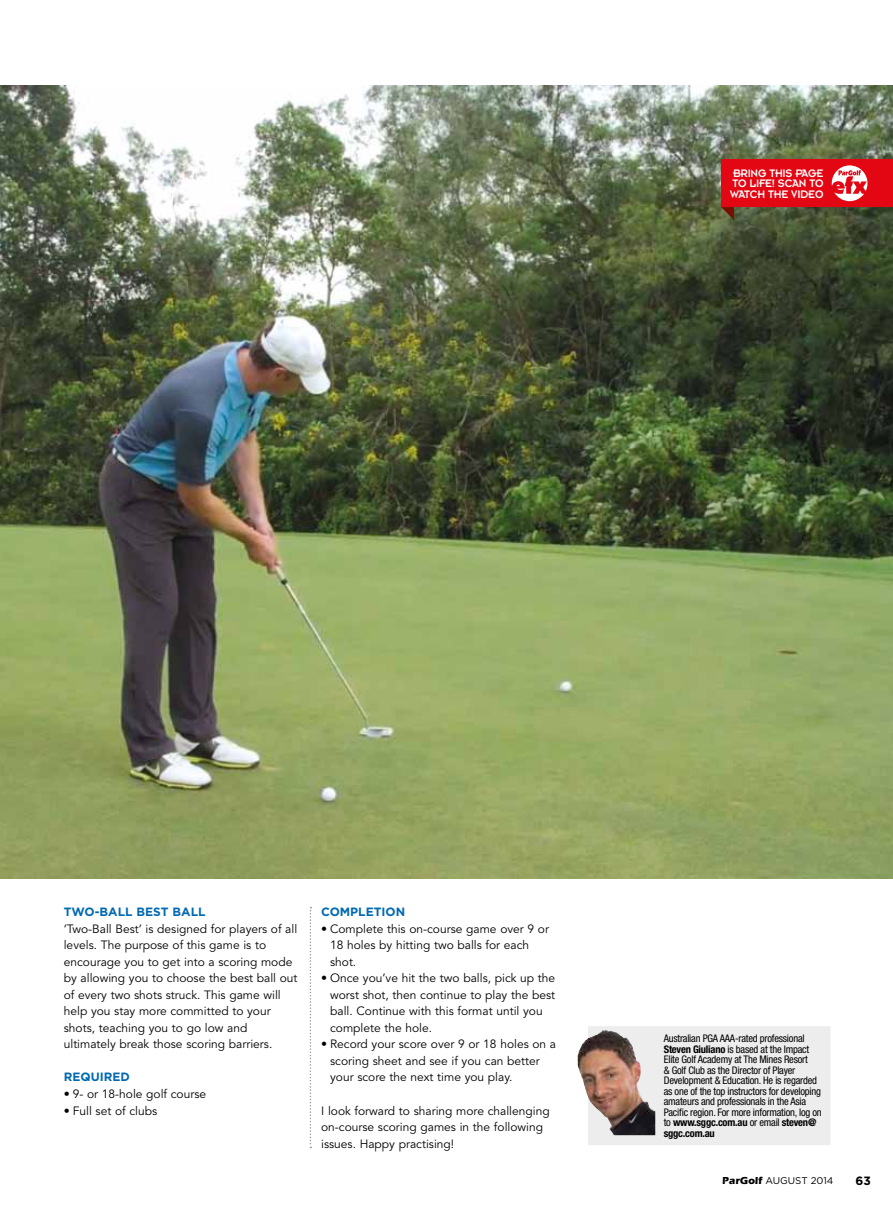
<style>
.page{position:relative;width:893px;height:1212px;background:#fff}
.page>*{position:absolute;margin:0;border:0;box-sizing:border-box;transform-origin:0 0}
.t1{font:12px/16.5px "Avenir LT Std";color:#000}
.t2{font:12px/10.5px "Insignia LT Std";letter-spacing:-.02em;color:#fff;scale:.95 1}
.t3{font:700 12px "Gotham";color:#0069b4}
.t4{font:700 12px "Gotham";color:#000}
.t5{font:condensed 10.5px/10.5px "Helvetica Neue LT Std";letter-spacing:-.02em;color:#000}
.t6{font:9.75px "Gotham";color:#000}
.s1{font-weight:700}
.s2{font-family:"ITC Eras Std";font-weight:700;font-size:10.5px}
</style>
<div class="page">
<div style="left:588px;top:1026px;width:242px;height:119px;background:#ededed"></div>
<img style="left:577px;top:1030px;width:78px;height:105px">
<img style="left:0;top:85px;width:893px;height:793px">
<svg style="left:310px;top:907px;width:1px;height:241px"></svg>
<div style="left:721px;top:159px;width:172px;height:48px;background:#e30613"></div>
<svg style="left:832px;top:165px;width:35px;height:36px"></svg>
<svg style="left:721px;top:207px;width:13px;height:13px"></svg>
<p class="t2" style="left:730px;top:168px;width:100px">BRING THIS PAGE<br>TO LIFE! SCAN TO<br>WATCH THE</p>
<p class="t2" style="left:791px;top:189px;width:27px">VI DEO</p>
<p class="t3" style="left:64px;top:904px;width:143px">TWO-BALL BEST BALL</p>
<p class="t1" style="left:64px;top:921px;width:235px">‘Two-Ball Best’ is designed for players of all levels. The purpose of this game is to encourage you to get into a scoring mode by allowing you to choose the best ball out of every two shots struck. This game will help you stay more committed to your shots, teaching you to go low and ultimately break those scoring barriers.</p>
<p class="t3" style="left:64px;top:1069px;width:68px">REQUIRED</p>
<p class="t1" style="left:64px;top:1086px;width:144px">• 9- or 18-hole golf course</p>
<p class="t1" style="left:64px;top:1102px;width:95px">• Full set of clubs</p>
<p class="t3" style="left:321px;top:904px;width:86px">COMPLETION</p>
<p class="t1" style="left:330px;top:921px;width:220px;text-indent:-9px">• Complete this on-course game over 9 or<br>18 holes by hitting two balls for each shot.</p>
<p class="t1" style="left:330px;top:970px;width:227px;text-indent:-9px">• Once you’ve hit the two balls, pick up the worst shot, then continue to play the best ball. Continue with this format until you complete the hole.</p>
<p class="t1" style="left:330px;top:1036px;width:227px;text-indent:-9px">• Record your score over 9 or 18 holes on a scoring sheet and see if you can better your score the next time you play.</p>
<p class="t1" style="left:321px;top:1102px;width:230px">I look forward to sharing more challenging on-course scoring games in the following issues. Happy practising!</p>
<p class="t5" style="left:664px;top:1033px;width:159px">Australian PGA AAA-rated professional <span class="s1">Steven Giuliano</span> is based at the Impact Elite Golf Academy at The Mines Resort<br>&amp; Golf Club as the Director of Player Development &amp; Education. He is regarded as one of the top instructors for developing amateurs and professionals in the Asia Pacific region. For more information, log on to <span class="s1">www.sggc.com.au</span> or email <span class="s1">steven@ sggc.com.au</span></p>
<p class="t6" style="left:722px;top:1174px;width:113px"><span class="s2">ParGolf</span> AUGUST 2014</p>
<p class="t4" style="left:856px;top:1173px;width:17px">63</p>
</div>
